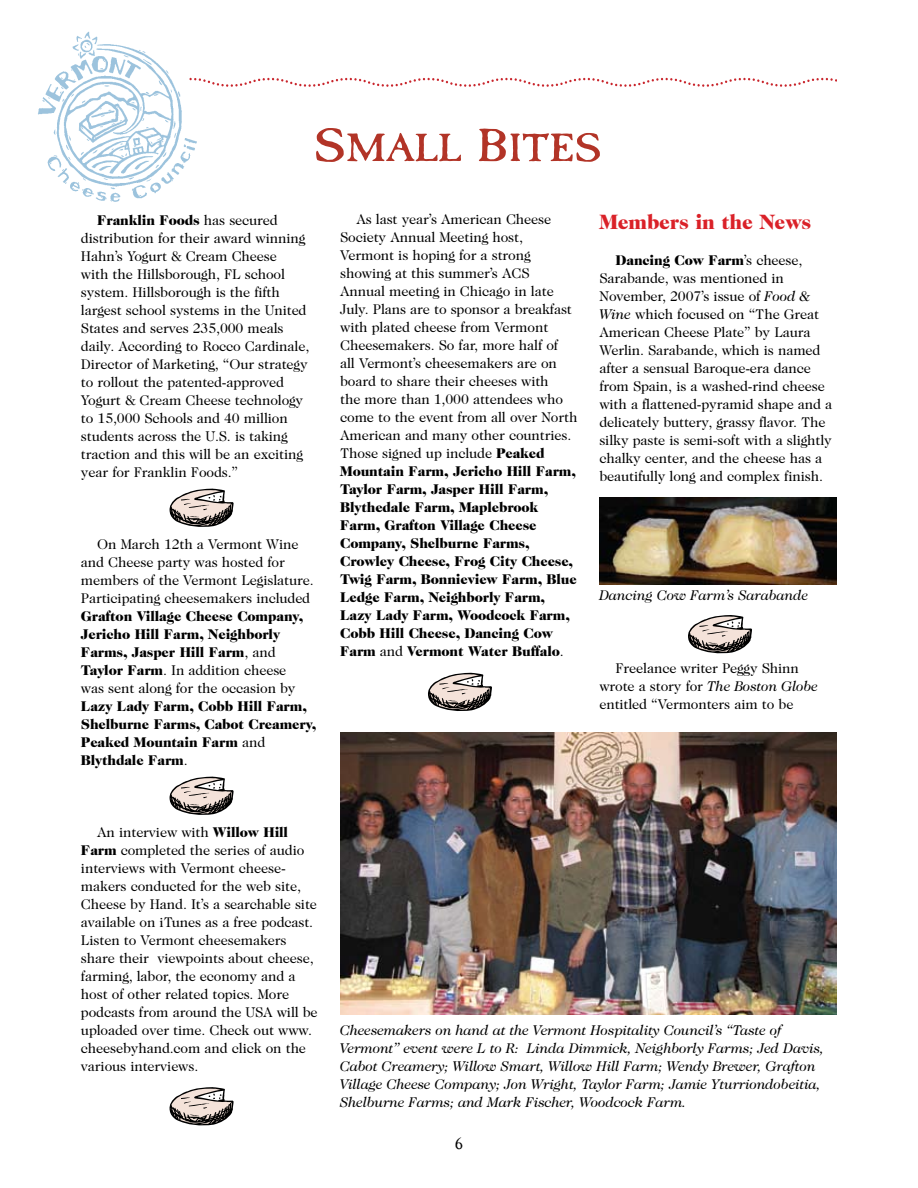
<style>
.page{position:relative;width:918px;height:1188px;background:#fff}
.page>*{position:absolute;margin:0;border:0;box-sizing:border-box;transform-origin:0 0}
.t1{font:40.8px "Caslon LT Std Antique SC850";letter-spacing:-.01em;color:#b23427;scale:1.3 1}
.t2{font:900 21px "Caslon 224 Std";letter-spacing:-.01em;color:#da2128}
.t3{font:16.5px "Caslon LT Std Antique";color:#000}
.t4{font:14.25px/18px "Caslon 224 Std";letter-spacing:-.01em;color:#000}
.t5{font:italic 14.25px/18px "Caslon 224 Std";letter-spacing:-.01em;color:#000}
.t6{font:900 14.25px/18px "Caslon 224 Std";letter-spacing:-.01em;color:#000}
.s1{font-size:48px}
.s2{font-weight:900}
.s3{font-weight:400}
.s4{font-style:italic}
</style>
<div class="page">
<img style="left:38px;top:31px;width:159px;height:171px">
<svg style="left:188px;top:77px;width:649px;height:11px"></svg>
<svg style="left:169px;top:489px;width:65px;height:38px"></svg>
<svg style="left:169px;top:777px;width:65px;height:38px"></svg>
<svg style="left:169px;top:1087px;width:65px;height:39px"></svg>
<svg style="left:428px;top:673px;width:64px;height:38px"></svg>
<svg style="left:688px;top:615px;width:64px;height:39px"></svg>
<img style="left:340px;top:733px;width:497px;height:281px">
<img style="left:599px;top:498px;width:238px;height:86px">
<h1 class="t1" style="left:314px;top:126px;width:220px"><span class="s1">S</span>MALL <span class="s1">B</span>ITES</h1>
<p class="t4" style="left:81px;top:211px;width:230px;text-indent:16px"><span class="s2">Franklin Foods</span> has secured distribution for their award winning Hahn’s Yogurt &amp; Cream Cheese<br>with the Hillsborough, FL school system. Hillsborough is the fifth largest school systems in the United States and serves 235,000 meals daily. According to Rocco Cardinale, Director of Marketing, “Our strategy to rollout the patented-approved Yogurt &amp; Cream Cheese technology to 15,000 Schools and 40 million students across the U.S. is taking traction and this will be an exciting year for Franklin Foods.”</p>
<p class="t4" style="left:81px;top:535px;width:234px;text-indent:16px">On March 12th a Vermont Wine and Cheese party was hosted for members of the Vermont Legislature.<br>Participating cheesemakers included</p>
<p class="t6" style="left:81px;top:607px;width:224px">Grafton Village Cheese Company,<br>Jericho Hill Farm, Neighborly<br>Farms, Jasper Hill Farm<span class="s3">, and<br></span>Taylor Farm<span class="s3">. In addition cheese was sent along for the occasion by</span></p>
<p class="t6" style="left:81px;top:697px;width:237px">Lazy Lady Farm, Cobb Hill Farm,<br>Shelburne Farms, Cabot Creamery,<br>Peaked Mountain Farm <span class="s3">and<br></span>Blythdale Farm<span class="s3">.</span></p>
<p class="t4" style="left:340px;top:210px;width:239px;text-indent:16px">As last year’s American Cheese<br>Society Annual Meeting host,<br>Vermont is hoping for a strong showing at this summer’s ACS<br>Annual meeting in Chicago in late<br>July. Plans are to sponsor a breakfast with plated cheese from Vermont<br>Cheesemakers. So far, more half of<br>all Vermont’s cheesemakers are on board to share their cheeses with<br>the more than 1,000 attendees who come to the event from all over North<br>American and many other countries.<br>Those signed up include <span class="s2">Peaked<br>Mountain Farm, Jericho Hill Farm,<br>Taylor Farm, Jasper Hill Farm,<br>Blythedale Farm, Maplebrook<br>Farm, Grafton Village Cheese<br>Company, Shelburne Farms,<br>Crowley Cheese, Frog City Cheese,<br>Twig Farm, Bonnieview Farm, Blue<br>Ledge Farm, Neighborly Farm,<br>Lazy Lady Farm, Woodcock Farm,<br>Cobb Hill Cheese, Dancing Cow<br>Farm</span> and <span class="s2">Vermont Water Buffalo</span>.</p>
<h2 class="t2" style="left:599px;top:209px;width:213px">Members in the News</h2>
<p class="t4" style="left:599px;top:251px;width:234px;text-indent:16px"><span class="s2">Dancing Cow Farm</span>’s cheese, Sarabande, was mentioned in November, 2007’s issue of <span class="s4">Food &amp; Wine</span> which focused on “The Great American Cheese Plate” by Laura Werlin. Sarabande, which is named after a sensual Baroque-era dance from Spain, is a washed-rind cheese with a flattened-pyramid shape and a delicately buttery, grassy flavor. The silky paste is semi-soft with a slightly chalky center, and the cheese has a beautifully long and complex finish.</p>
<p class="t5" style="left:599px;top:586px;width:211px">Dancing Cow Farm’s Sarabande</p>
<p class="t4" style="left:599px;top:659px;width:220px;text-indent:16px">Freelance writer Peggy Shinn wrote a story for <span class="s4">The Boston Globe </span>entitled “Vermonters aim to be</p>
<p class="t4" style="left:81px;top:823px;width:238px;text-indent:16px">An interview with <span class="s2">Willow Hill Farm</span> completed the series of audio interviews with Vermont cheese&shy;makers conducted for the web site, Cheese by Hand. It’s a searchable site available on iTunes as a free podcast.<br>Listen to Vermont cheesemakers share their viewpoints about cheese, farming, labor, the economy and a host of other related topics. More podcasts from around the USA will be uploaded over time. Check out www. cheesebyhand.com and click on the various interviews.</p>
<p class="t5" style="left:340px;top:1021px;width:486px">Cheesemakers on hand at the Vermont Hospitality Council’s “Taste of Vermont” event were L to R: Linda Dimmick, Neighborly Farms; Jed Davis, Cabot Creamery; Willow Smart, Willow Hill Farm; Wendy Brewer, Grafton Village Cheese Company; Jon Wright, Taylor Farm; Jamie Yturriondobeitia, Shelburne Farms; and Mark Fischer, Woodcock Farm.</p>
<p class="t3" style="left:455px;top:1135px;width:9px">6</p>
</div>
